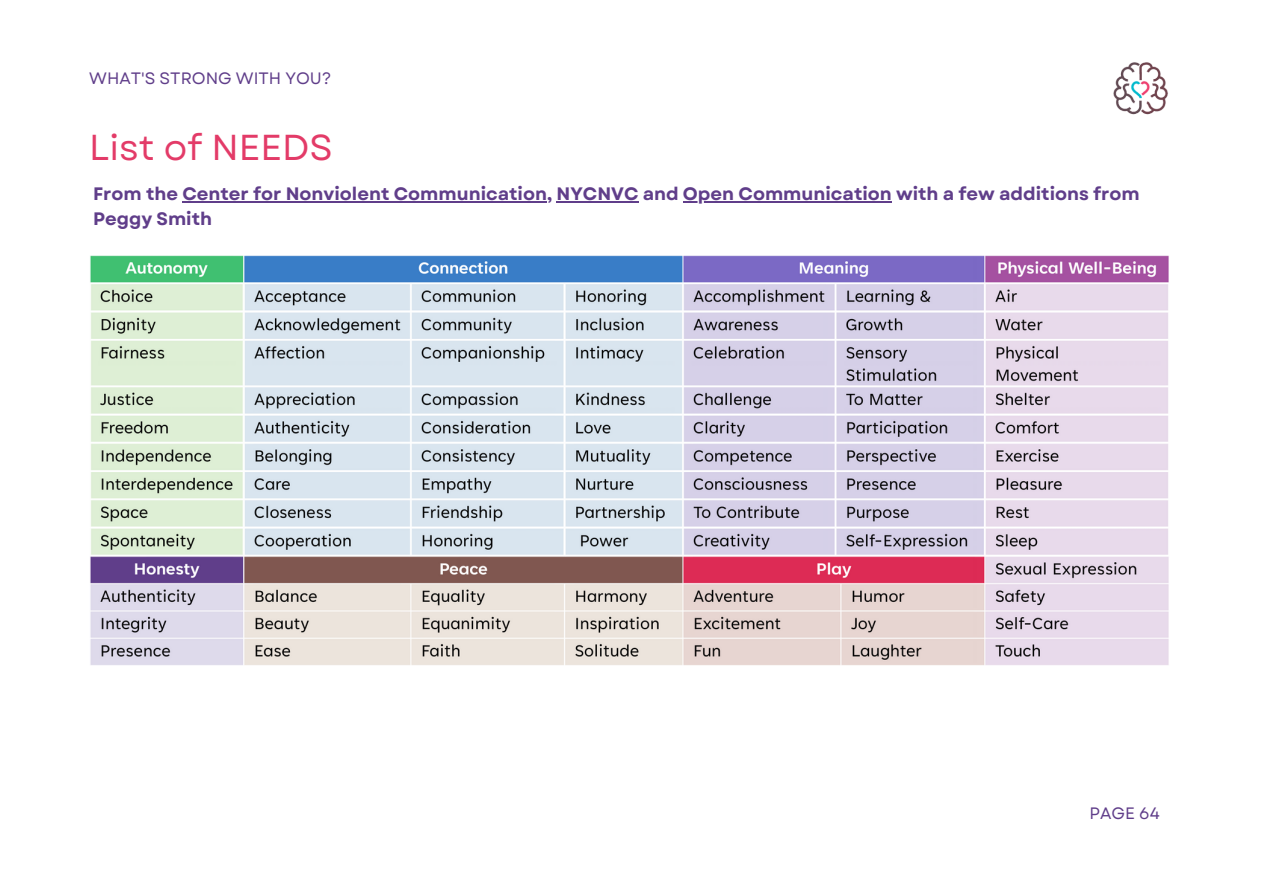
<style>
.page{position:relative;width:1263px;height:894px;background:#fff}
.page>*{position:absolute;margin:0;border:0;box-sizing:border-box;transform-origin:0 0}
.t1{font:36px "Garet";color:#e33b68}
.t2{font:700 18px/24.8px "Garet";color:#603e8a}
.t3{font:16.5px "Garet";color:#603e8a}
</style>
<div class="page">
<img style="left:1113px;top:62px;width:55px;height:53px">
<img style="left:90px;top:255px;width:1079px;height:409px">
<hr style="left:182px;top:201px;width:365px;height:1px;background:#603e8a">
<hr style="left:556px;top:201px;width:82px;height:1px;background:#603e8a">
<hr style="left:683px;top:201px;width:209px;height:1px;background:#603e8a">
<p class="t3" style="left:89px;top:66px;width:244px">WHAT'S STRONG WITH YOU?</p>
<h1 class="t1" style="left:89px;top:121px;width:245px">List of NEEDS</h1>
<p class="t2" style="left:93px;top:181px;width:1048px">From the Center for Nonviolent Communication, NYCNVC and Open Communication with a few additions from<br>Peggy Smith</p>
<p class="t3" style="left:1090px;top:801px;width:72px">PAGE 64</p>
</div>
